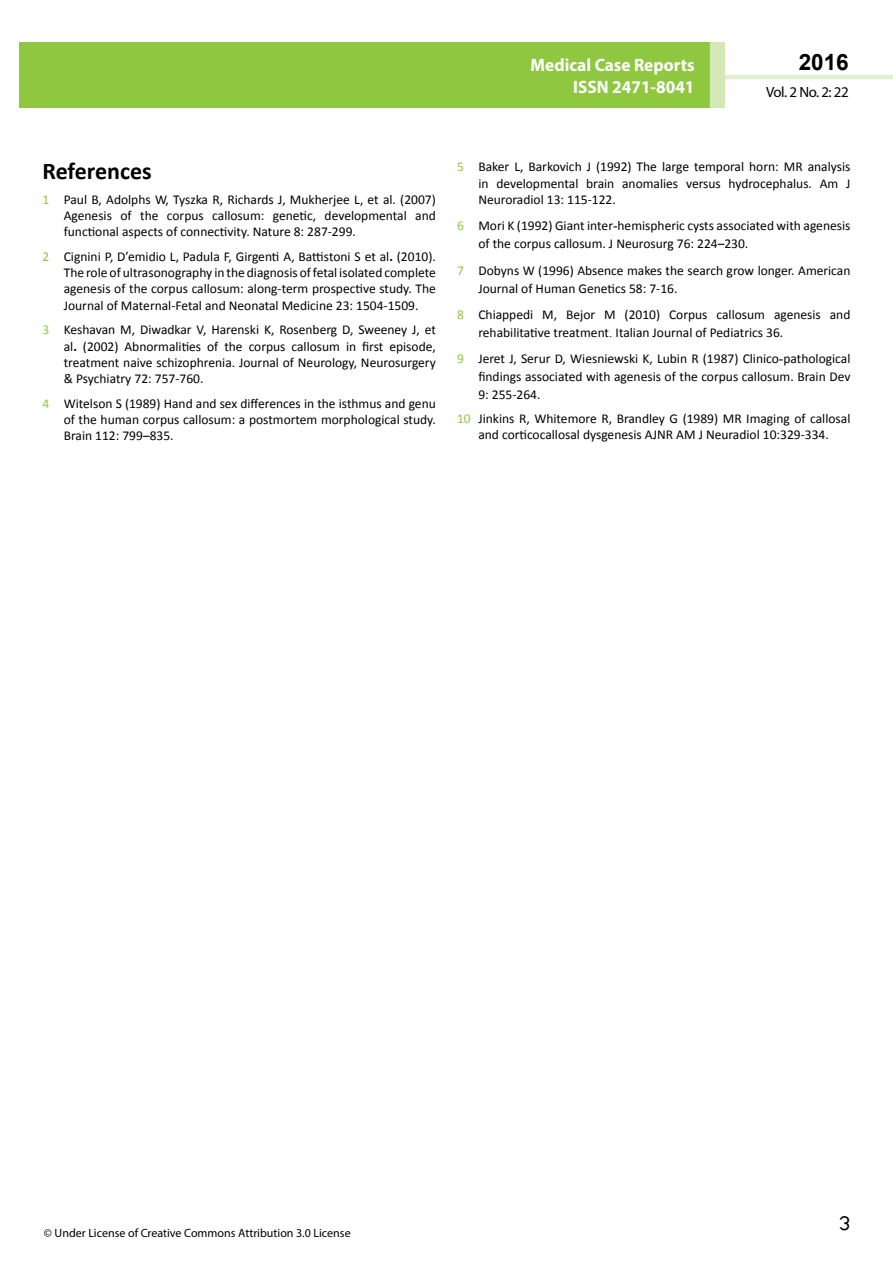
<style>
.page{position:relative;width:893px;height:1263px;background:#fff}
.page>*{position:absolute;margin:0;border:0;box-sizing:border-box;transform-origin:0 0}
.t1{font:25.5px "Tunga";color:#000}
.t2{font:700 24px "Calibri";color:#000}
.t3{font:700 22.5px "Arial";color:#000}
.t4{font:700 18px/21.6px "Myriad Pro";color:#fff;text-align:right;scale:.96 1}
.t5{font:14.85px "Myriad Pro";letter-spacing:-.03em;color:#000}
.t6{font:13.5px/16.2px "Calibri";color:#000;text-align:justify}
.t7{font:12px "Myriad Pro";color:#000}
.s1{color:#8fc741}
.s2{font-weight:700}
.s3{font-family:"Times New Roman"}
</style>
<div class="page">
<hr style="left:725px;top:75px;width:168px;height:4px;background:#e2efce">
<div style="left:19px;top:42px;width:690px;height:66px;background:#8fc741"></div>
<div style="left:709px;top:42px;width:16px;height:66px;background:#d4e8b7"></div>
<h3 class="t4" style="left:517px;top:53px;width:198px">ARCHIVOS DE MEDICINA<br>I SN 1698-9 65</h3>
<h3 class="t3" style="left:799px;top:47px;width:52px">2016</h3>
<h3 class="t4" style="left:531px;top:54px;width:172px">Medical Case Reports<br>ISSN 2471-8041</h3>
<p class="t5" style="left:766px;top:83px;width:84px">Vol. 2 No. 2: 22</p>
<h2 class="t2" style="left:43px;top:156px;width:111px">References</h2>
<p class="t6" style="left:64px;top:191px;width:374px;text-indent:-21px"><span class="s1">1</span> Paul B, Adolphs W, Tyszka R, Richards J, Mukherjee L, et al. (2007)<br>Agenesis of the corpus callosum: genetic, developmental and functional aspects of connectivity. Nature 8: 287-299.</p>
<p class="t6" style="left:64px;top:248px;width:374px;text-indent:-21px"><span class="s1">2</span> Cignini P, D’emidio L, Padula F, Girgenti A, Battistoni S et al<span class="s2">.</span> (2010).<br>The role of ultrasonography in the diagnosis offetal isolated complete agenesis of the corpus callosum: along-term prospective study. The Journal of Maternal-Fetal and Neonatal Medicine 23: 1504-1509.</p>
<p class="t6" style="left:64px;top:322px;width:374px;text-indent:-21px"><span class="s1">3</span> Keshavan M, Diwadkar V, Harenski K, Rosenberg D, Sweeney J, et al<span class="s2">.</span> (2002) Abnormalities of the corpus callosum in first episode, treatment naive schizophrenia. Journal of Neurology, Neurosurgery &amp; Psychiatry 72: 757-760.</p>
<p class="t6" style="left:64px;top:395px;width:374px;text-indent:-21px"><span class="s1">4</span> Witelson S (1989) Hand and sex differences in the isthmus and genu of the human corpus callosum: a postmortem morphological study.<br>Brain 112: 799–835.</p>
<p class="t6" style="left:478px;top:159px;width:374px;text-indent:-21px"><span class="s1">5</span> Baker L, Barkovich J (1992) The large temporal horn: MR analysis in developmental brain anomalies versus hydrocephalus. Am J Neuroradiol 13: 115-122.</p>
<p class="t6" style="left:478px;top:217px;width:374px;line-height:18px;text-indent:-21px"><span class="s1">6</span> Mori K (1992) Giant inter<span class="s3">-</span>hemispheric cysts associated with agenesis of the corpus callosum. J Neurosurg 76: 224–230.</p>
<p class="t6" style="left:478px;top:261px;width:374px;line-height:18px;text-indent:-21px"><span class="s1">7</span> Dobyns W (1996) Absence makes the search grow longer. American<br>Journal of Human Genetics 58: 7-16.</p>
<p class="t6" style="left:478px;top:306px;width:374px;line-height:17.7px;text-indent:-21px"><span class="s1">8</span> Chiappedi M, Bejor M (2010) Corpus callosum agenesis and rehabilitative treatment<span class="s3">.</span> Italian Journal of Pediatrics 36.</p>
<p class="t6" style="left:478px;top:350px;width:374px;line-height:17.7px;text-indent:-21px"><span class="s1">9</span> Jeret J, Serur D, Wiesniewski K, Lubin R (1987) Clinico<span class="s3">-</span>pathological findings associated with agenesis of the corpus callosum. Brain Dev 9: 255-264.</p>
<p class="t6" style="left:457px;top:411px;width:395px;text-align:center"><span class="s1">10</span> Jinkins R, Whitemore R, Brandley G (1989) MR Imaging of callosal and corticocallosal dysgenesis AJNR AM J Neuradiol 10:329-334.</p>
<p class="t7" style="left:44px;top:1226px;width:308px">© Under License of Creative Commons Attribution 3.0 License</p>
<h1 class="t1" style="left:839px;top:1206px;width:13px">3</h1>
</div>
